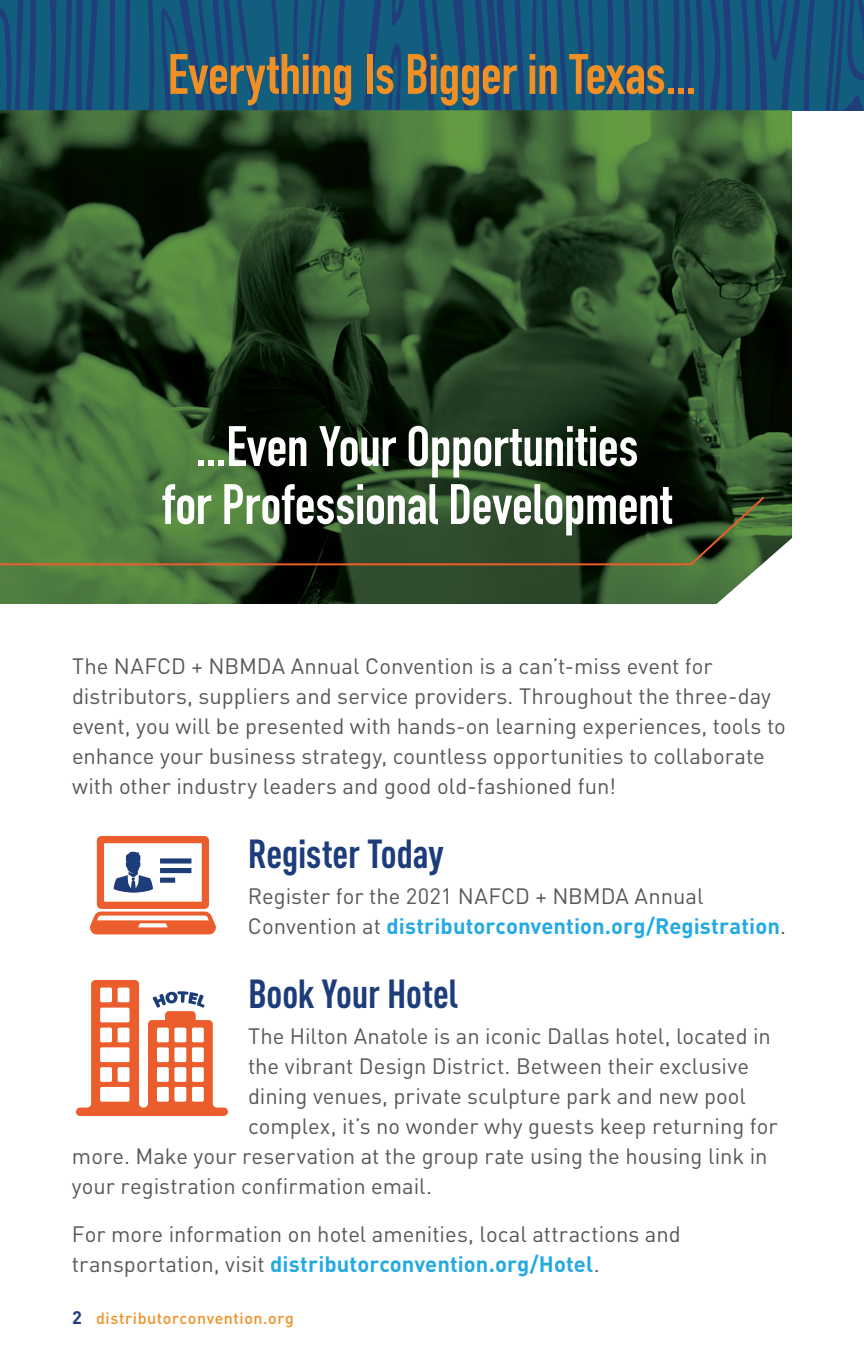
<style>
.page{position:relative;width:864px;height:1368px;background:#fff}
.page>*{position:absolute;margin:0;border:0;box-sizing:border-box;transform-origin:0 0}
.t1{font:700 56px/58px "DIN Condensed";letter-spacing:-.005em;color:#fff;text-align:center}
.t2{font:700 56px "DIN Condensed";letter-spacing:-.005em;color:#f09024}
.t3{font:700 condensed 40px "DIN Pro";letter-spacing:-.005em;color:#1d3c7a}
.t4{font:22px/30px "DIN Pro";color:#57585a}
.t5{font:500 16px "DIN Pro";letter-spacing:.035em;color:#f09024}
.s1{font-weight:700;color:#24aae1}
.s2{font-weight:700;font-size:18px;color:#1d3c7a}
</style>
<div class="page">
<svg style="left:0;top:0;width:864px;height:110px"></svg>
<img style="left:0;top:110px;width:792px;height:494px">
<svg style="left:0;top:495px;width:766px;height:71px"></svg>
<svg style="left:90px;top:836px;width:126px;height:98px"></svg>
<div style="left:160px;top:878px;width:15px;height:5px;background:#1d3c7a"></div>
<div style="left:160px;top:868px;width:31px;height:5px;background:#1d3c7a"></div>
<div style="left:160px;top:858px;width:31px;height:6px;background:#1d3c7a"></div>
<svg style="left:76px;top:980px;width:152px;height:136px"></svg>
<h1 class="t2" style="left:168px;top:37px;width:530px">Everything Is Bigger in Texas...</h1>
<h1 class="t1" style="left:162px;top:417px;width:511px">...Even Your Opportunities<br>for Professional Development</h1>
<p class="t4" style="left:72px;top:649px;width:715px">The NAFCD + NBMDA Annual Convention is a can’t-miss event for distributors, suppliers and service providers. Throughout the three-day event, you will be presented with hands-on learning experiences, tools to enhance your business strategy, countless opportunities to collaborate with other industry leaders and good old-fashioned fun!</p>
<h2 class="t3" style="left:248px;top:824px;width:197px">Register Today</h2>
<p class="t4" style="left:248px;top:879px;width:540px">Register for the 2021 NAFCD + NBMDA Annual<br>Convention at <span class="s1">distributorconvention.org/Registration</span>.</p>
<h2 class="t3" style="left:248px;top:964px;width:212px">Book Your Hotel</h2>
<p class="t4" style="left:248px;top:1019px;width:524px">The Hilton Anatole is an iconic Dallas hotel, located in</p>
<p class="t4" style="left:248px;top:1049px;width:503px">the vibrant Design District. Between their exclusive</p>
<p class="t4" style="left:248px;top:1079px;width:500px">dining venues, private sculpture park and new pool</p>
<p class="t4" style="left:248px;top:1109px;width:531px">complex, it’s no wonder why guests keep returning for</p>
<p class="t4" style="left:72px;top:1139px;width:697px">more. Make your reservation at the group rate using the housing link in</p>
<p class="t4" style="left:72px;top:1169px;width:362px">your registration confirmation email.</p>
<p class="t4" style="left:72px;top:1217px;width:610px">For more information on hotel amenities, local attractions and transportation, visit <span class="s1">distributorconvention.org/Hotel</span>.</p>
<p class="t5" style="left:72px;top:1305px;width:224px"><span class="s2">2</span> distributorconvention.org</p>
</div>
